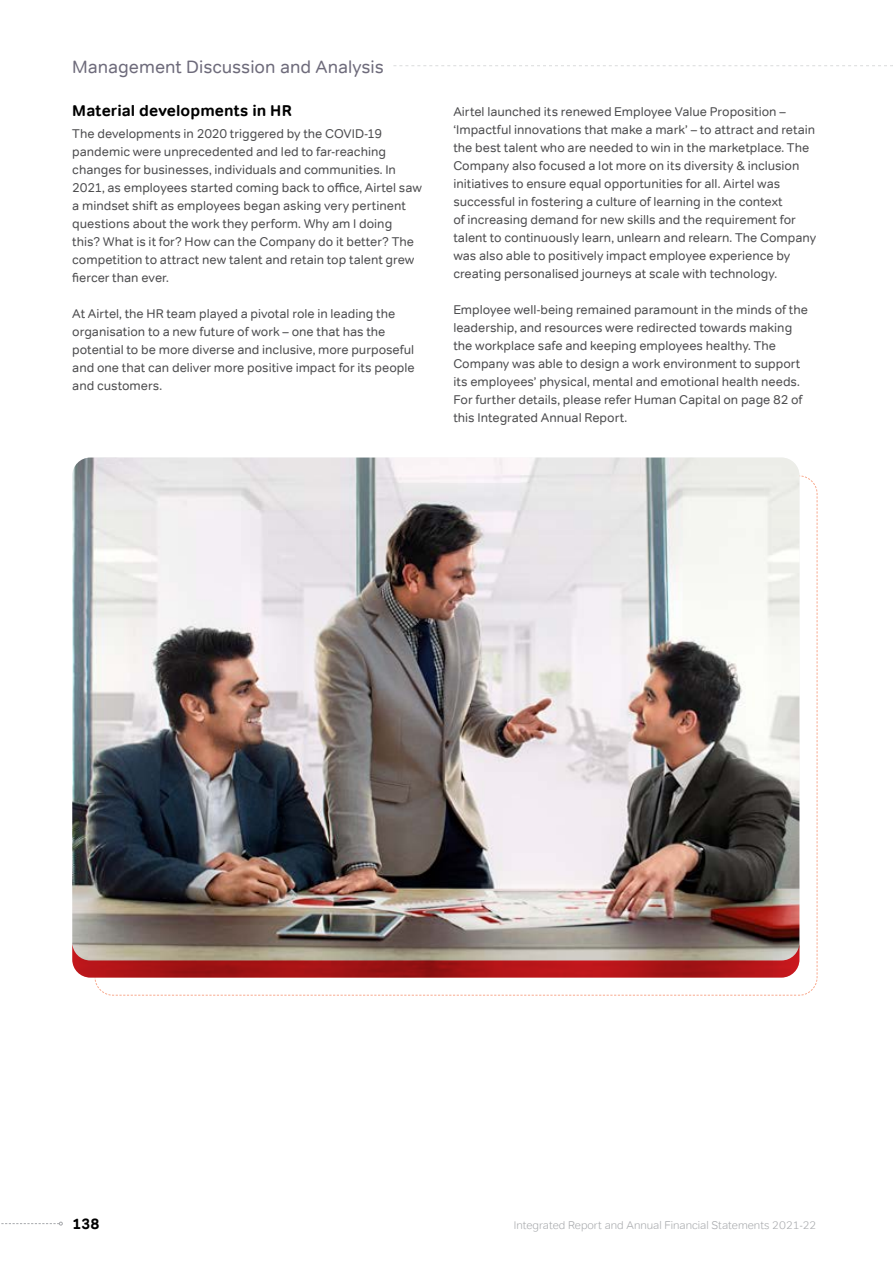
<style>
.page{position:relative;width:893px;height:1263px;background:#fff}
.page>*{position:absolute;margin:0;border:0;box-sizing:border-box;transform-origin:0 0}
.t1{font:18px "Tondo";letter-spacing:-.005em;color:#6e6b7b}
.t2{font:700 15.75px "Tondo";letter-spacing:.005em;color:#000}
.t3{font:700 15px "Tondo";color:#000}
.t4{font:12.75px/18px "Tondo";color:#4d4d4f}
.t5{font:300 11.25px "Tondo";color:#a7a9ac}
</style>
<div class="page">
<img style="left:72px;top:458px;width:727px;height:17px">
<img style="left:72px;top:475px;width:746px;height:521px">
<svg style="left:393px;top:65px;width:500px;height:1px"></svg>
<svg style="left:1px;top:1222px;width:62px;height:3px"></svg>
<h1 class="t1" style="left:72px;top:56px;width:313px">Management Discussion and Analysis</h1>
<p class="t2" style="left:72px;top:100px;width:221px">Material developments in HR</p>
<p class="t4" style="left:72px;top:125px;width:351px">The developments in 2020 triggered by the COVID-19 pandemic were unprecedented and led to far-reaching changes for businesses, individuals and communities. In 2021, as employees started coming back to office, Airtel saw a mindset shift as employees began asking very pertinent questions about the work they perform. Why am I doing this? What is it for? How can the Company do it better? The competition to attract new talent and retain top talent grew fiercer than ever.</p>
<p class="t4" style="left:72px;top:305px;width:344px">At Airtel, the HR team played a pivotal role in leading the organisation to a new future of work – one that has the potential to be more diverse and inclusive, more purposeful and one that can deliver more positive impact for its people and customers.</p>
<p class="t4" style="left:453px;top:102px;width:364px">Airtel launched its renewed Employee Value Proposition – ‘Impactful innovations that make a mark’ – to attract and retain the best talent who are needed to win in the marketplace. The Company also focused a lot more on its diversity &amp; inclusion initiatives to ensure equal opportunities for all. Airtel was successful in fostering a culture of learning in the context<br>of increasing demand for new skills and the requirement for talent to continuously learn, unlearn and relearn. The Company was also able to positively impact employee experience by creating personalised journeys at scale with technology.</p>
<p class="t4" style="left:453px;top:300px;width:356px">Employee well-being remained paramount in the minds of the leadership, and resources were redirected towards making the workplace safe and keeping employees healthy. The Company was able to design a work environment to support its employees’ physical, mental and emotional health needs.<br>For further details, please refer Human Capital on page 82 of this Integrated Annual Report.</p>
<p class="t3" style="left:72px;top:1214px;width:29px">138</p>
<p class="t5" style="left:514px;top:1218px;width:304px">Integrated Report and Annual Financial Statements 2021-22</p>
</div>
